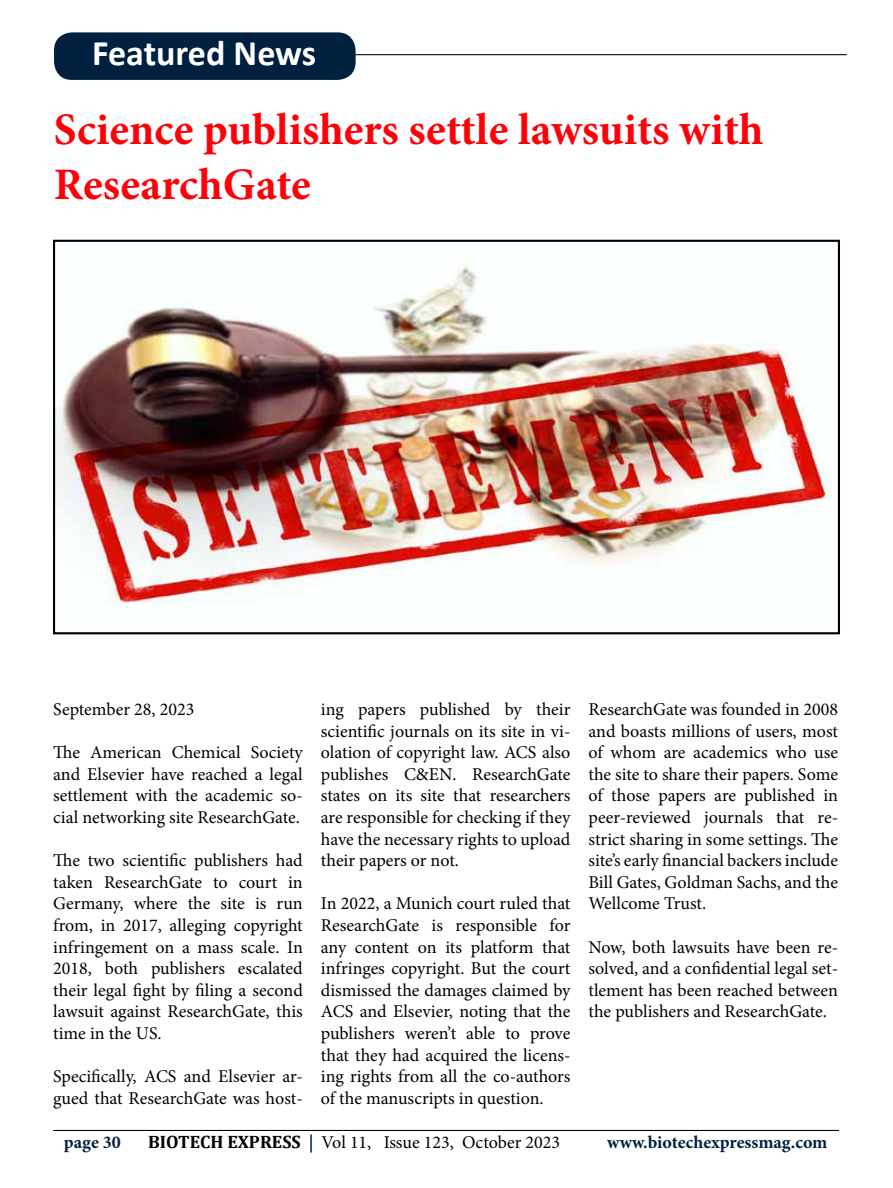
<style>
.page{position:relative;width:893px;height:1188px;background:#fff}
.page>*{position:absolute;margin:0;border:0;box-sizing:border-box;transform-origin:0 0}
.t1{font:700 45px/55.5px "Minion Pro";color:#ff0009}
.t2{font:700 36px "Calibri";color:#fff}
.t3{font:18px/21.6px "Minion Pro";color:#000;text-align:justify}
.t4{font:700 18px "Minion Pro";color:#002040}
.s1{font-family:"Cambria";font-weight:700}
.s2{font-weight:700;color:#002040}
</style>
<div class="page">
<hr style="left:53px;top:1130px;width:785px;height:1px;background:#000">
<hr style="left:61px;top:54px;width:785px;height:1px;background:#000">
<div style="left:54px;top:32px;width:301px;height:48px;background:#002040;border-radius:18px"></div>
<img style="left:56px;top:265px;width:777px;height:339px">
<div style="left:53px;top:240px;width:786px;height:394px;border:2px solid #000"></div>
<h2 class="t2" style="left:92px;top:28px;width:225px">Featured News</h2>
<h1 class="t1" style="left:54px;top:101px;width:711px">Science publishers settle lawsuits with<br>ResearchGate</h1>
<p class="t3" style="left:53px;top:699px;width:143px">September 28, 2023</p>
<p class="t3" style="left:53px;top:742px;width:251px">The American Chemical Society and Elsevier have reached a legal settlement with the academic so&shy;cial networking site ResearchGate.</p>
<p class="t3" style="left:53px;top:850px;width:251px">The two scientific publishers had taken ResearchGate to court in Germany, where the site is run from, in 2017, alleging copyright infringement on a mass scale. In 2018, both publishers escalated their legal fight by filing a second lawsuit against ResearchGate, this time in the US.</p>
<p class="t3" style="left:53px;top:1066px;width:251px">Specifically, ACS and Elsevier ar&shy;gued that ResearchGate was host-</p>
<p class="t3" style="left:321px;top:699px;width:251px">ing papers published by their scientific journals on its site in vi&shy;olation of copyright law. ACS also publishes C&amp;EN. ResearchGate states on its site that researchers are responsible for checking if they have the necessary rights to upload their papers or not.</p>
<p class="t3" style="left:321px;top:893px;width:251px">In 2022, a Munich court ruled that ResearchGate is responsible for any content on its platform that infringes copyright. But the court dismissed the damages claimed by ACS and Elsevier, noting that the publishers weren’t able to prove that they had acquired the licens&shy;ing rights from all the co-authors of the manuscripts in question.</p>
<p class="t3" style="left:588px;top:699px;width:251px">ResearchGate was founded in 2008 and boasts millions of users, most of whom are academics who use the site to share their papers. Some of those papers are published in peer-reviewed journals that re&shy;strict sharing in some settings. The site’s early financial backers include Bill Gates, Goldman Sachs, and the Wellcome Trust.</p>
<p class="t3" style="left:588px;top:936px;width:251px">Now, both lawsuits have been re&shy;solved, and a confidential legal set&shy;tlement has been reached between the publishers and ResearchGate.</p>
<p class="t4" style="left:64px;top:1130px;width:59px">page 30</p>
<p class="t3" style="left:148px;top:1132px;width:413px"><span class="s1">BIOTECH EXPRESS</span> <span class="s2">|</span> Vol 11, Issue 123, October 2023</p>
<p class="t4" style="left:607px;top:1130px;width:222px">www.biotechexpressmag.com</p>
</div>
